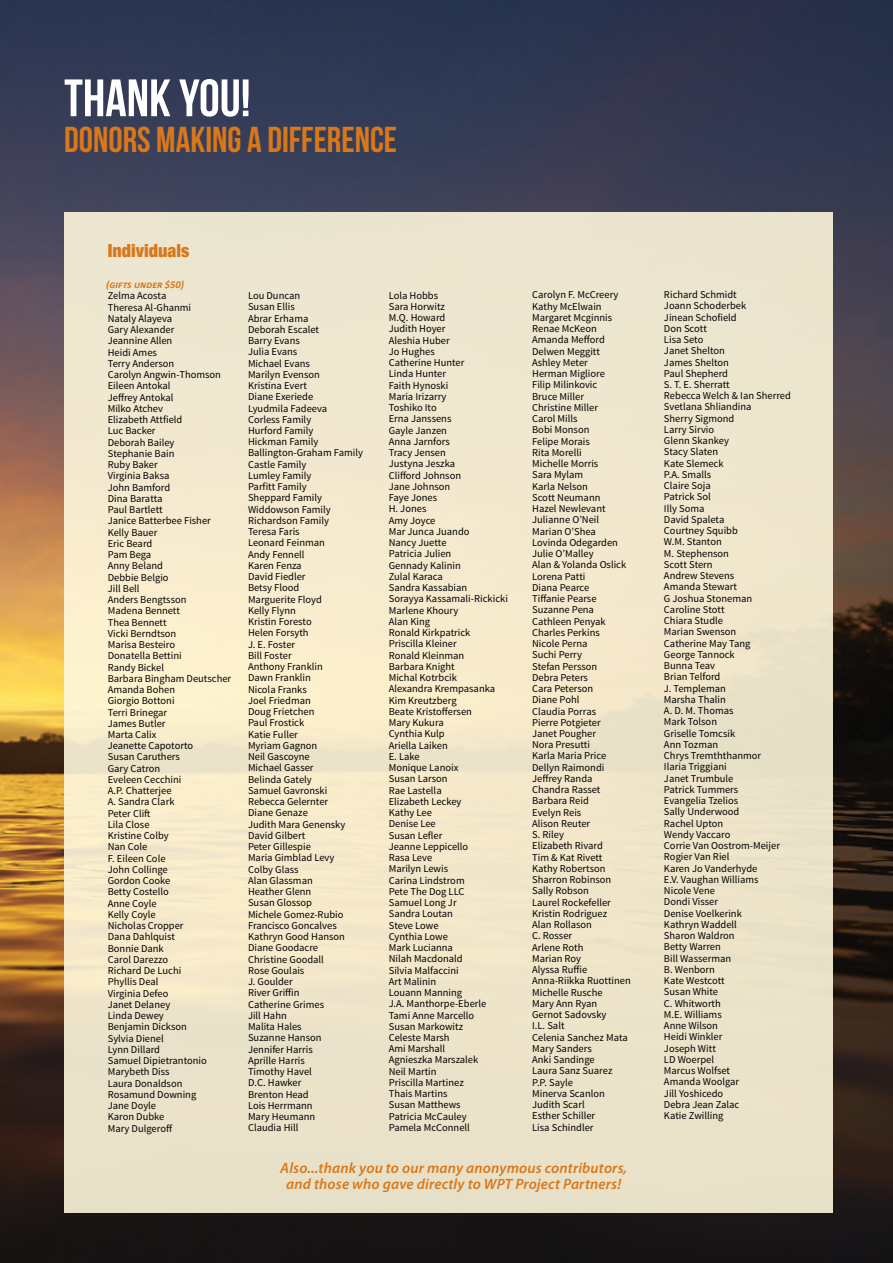
<style>
.page{position:relative;width:893px;height:1263px;background:#fff}
.page>*{position:absolute;margin:0;border:0;box-sizing:border-box;transform-origin:0 0}
.t1{font:700 52.5px "Bebas Neue";color:#fff}
.t2{font:700 36px "Bebas Neue";color:#d9781b}
.t3{font:900 condensed 18px "Helvetica Neue";color:#d9781b}
.t4{font:italic 600 15px/16.5px "Myriad Pro";letter-spacing:.01em;color:#d9781b;text-align:center}
.t5{font:10.5px/11.2px "Source Sans Pro";color:#000}
.t6{font:italic 700 10.5px "Calibri";color:#d9781b}
</style>
<div class="page">
<img style="left:0;top:0;width:893px;height:1263px">
<div style="left:64px;top:213px;width:769px;height:1000px;background:#efe6cb"></div>
<h1 class="t1" style="left:64px;top:69px;width:188px">THANK YOU!</h1>
<h2 class="t2" style="left:64px;top:120px;width:334px">DONORS MAKING A DIFFERENCE</h2>
<h3 class="t3" style="left:108px;top:236px;width:83px">Individuals</h3>
<p class="t6" style="left:106px;top:277px;width:79px">(gifts under $50)</p>
<p class="t5" style="left:108px;top:290px;width:125px">Zelma Acosta<br>Theresa Al-Ghanmi<br>Nataly Alayeva<br>Gary Alexander<br>Jeannine Allen<br>Heidi Ames<br>Terry Anderson<br>Carolyn Angwin-Thomson<br>Eileen Antokal<br>Jeffrey Antokal<br>Milko Atchev<br>Elizabeth Attfield<br>Luc Backer<br>Deborah Bailey<br>Stephanie Bain<br>Ruby Baker<br>Virginia Baksa<br>John Bamford<br>Dina Baratta<br>Paul Bartlett<br>Janice Batterbee Fisher<br>Kelly Bauer<br>Eric Beard<br>Pam Bega<br>Anny Beland<br>Debbie Belgio<br>Jill Bell<br>Anders Bengtsson<br>Madena Bennett<br>Thea Bennett<br>Vicki Berndtson<br>Marisa Besteiro<br>Donatella Bettini<br>Randy Bickel<br>Barbara Bingham Deutscher<br>Amanda Bohen<br>Giorgio Bottoni<br>Terri Brinegar<br>James Butler<br>Marta Calix<br>Jeanette Capotorto<br>Susan Caruthers<br>Gary Catron<br>Eveleen Cecchini<br>A.P. Chatterjee<br>A. Sandra Clark<br>Peter Clift<br>Lila Close<br>Kristine Colby<br>Nan Cole<br>F. Eileen Cole<br>John Collinge<br>Gordon Cooke<br>Betty Costello<br>Anne Coyle<br>Kelly Coyle<br>Nicholas Cropper<br>Dana Dahlquist<br>Bonnie Dank<br>Carol Darezzo<br>Richard De Luchi<br>Phyllis Deal<br>Virginia Defeo<br>Janet Delaney<br>Linda Dewey<br>Benjamin Dickson<br>Sylvia Dienel<br>Lynn Dillard<br>Samuel Dipietrantonio<br>Marybeth Diss<br>Laura Donaldson<br>Rosamund Downing<br>Jane Doyle<br>Karon Dubke<br>Mary Dulgeroff</p>
<p class="t5" style="left:248px;top:290px;width:116px">Lou Duncan<br>Susan Ellis<br>Abrar Erhama<br>Deborah Escalet<br>Barry Evans<br>Julia Evans<br>Michael Evans<br>Marilyn Evenson<br>Kristina Evert<br>Diane Exeriede<br>Lyudmila Fadeeva<br>Corless Family<br>Hurford Family<br>Hickman Family<br>Ballington-Graham Family<br>Castle Family<br>Lumley Family<br>Parfitt Family<br>Sheppard Family<br>Widdowson Family<br>Richardson Family<br>Teresa Faris<br>Leonard Feinman<br>Andy Fennell<br>Karen Fenza<br>David Fiedler<br>Betsy Flood<br>Marguerite Floyd<br>Kelly Flynn<br>Kristin Foresto<br>Helen Forsyth<br>J. E. Foster<br>Bill Foster<br>Anthony Franklin<br>Dawn Franklin<br>Nicola Franks<br>Joel Friedman<br>Doug Frietchen<br>Paul Frostick<br>Katie Fuller<br>Myriam Gagnon<br>Neil Gascoyne<br>Michael Gasser<br>Belinda Gately<br>Samuel Gavronski<br>Rebecca Gelernter<br>Diane Genaze<br>Judith Mara Genensky<br>David Gilbert<br>Peter Gillespie<br>Maria Gimblad Levy<br>Colby Glass<br>Alan Glassman<br>Heather Glenn<br>Susan Glossop<br>Michele Gomez-Rubio<br>Francisco Goncalves<br>Kathryn Good Hanson<br>Diane Goodacre<br>Christine Goodall<br>Rose Goulais<br>J. Goulder<br>River Griffin<br>Catherine Grimes<br>Jill Hahn<br>Malita Hales<br>Suzanne Hanson<br>Jennifer Harris<br>Aprille Harris<br>Timothy Havel<br>D.C. Hawker<br>Brenton Head<br>Lois Herrmann<br>Mary Heumann<br>Claudia Hill</p>
<p class="t5" style="left:389px;top:290px;width:121px">Lola Hobbs<br>Sara Horwitz<br>M.Q. Howard<br>Judith Hoyer<br>Aleshia Huber<br>Jo Hughes<br>Catherine Hunter<br>Linda Hunter<br>Faith Hynoski<br>Maria Irizarry<br>Toshiko Ito<br>Erna Janssens<br>Gayle Janzen<br>Anna Jarnfors<br>Tracy Jensen<br>Justyna Jeszka<br>Clifford Johnson<br>Jane Johnson<br>Faye Jones<br>H. Jones<br>Amy Joyce<br>Mar Junca Juando<br>Nancy Juette<br>Patricia Julien<br>Gennady Kalinin<br>Zulal Karaca<br>Sandra Kassabian<br>Sorayya Kassamali-Rickicki<br>Marlene Khoury<br>Alan King<br>Ronald Kirkpatrick<br>Priscilla Kleiner<br>Ronald Kleinman<br>Barbara Knight<br>Michal Kotrbcik<br>Alexandra Krempasanka<br>Kim Kreutzberg<br>Beate Kristoffersen<br>Mary Kukura<br>Cynthia Kulp<br>Ariella Laiken<br>E. Lake<br>Monique Lanoix<br>Susan Larson<br>Rae Lastella<br>Elizabeth Leckey<br>Kathy Lee<br>Denise Lee<br>Susan Lefler<br>Jeanne Leppicello<br>Rasa Leve<br>Marilyn Lewis<br>Carina Lindstrom<br>Pete The Dog LLC<br>Samuel Long Jr<br>Sandra Loutan<br>Steve Lowe<br>Cynthia Lowe<br>Mark Lucianna<br>Nilah Macdonald<br>Silvia Malfaccini<br>Art Malinin<br>Louann Manning<br>J.A. Manthorpe-Eberle<br>Tami Anne Marcello<br>Susan Markowitz<br>Celeste Marsh<br>Ami Marshall<br>Agnieszka Marszalek<br>Neil Martin<br>Priscilla Martinez<br>Thais Martins<br>Susan Matthews<br>Patricia McCauley<br>Pamela McConnell</p>
<p class="t5" style="left:532px;top:289px;width:100px">Carolyn F. McCreery<br>Kathy McElwain<br>Margaret Mcginnis<br>Renae McKeon<br>Amanda Mefford<br>Delwen Meggitt<br>Ashley Meter<br>Herman Migliore<br>Filip Milinkovic<br>Bruce Miller<br>Christine Miller<br>Carol Mills<br>Bobi Monson<br>Felipe Morais<br>Rita Morelli<br>Michelle Morris<br>Sara Mylam<br>Karla Nelson<br>Scott Neumann<br>Hazel Newlevant<br>Julianne O’Neil<br>Marian O’Shea<br>Lovinda Odegarden<br>Julie O’Malley<br>Alan &amp; Yolanda Oslick<br>Lorena Patti<br>Diana Pearce<br>Tiffanie Pearse<br>Suzanne Pena<br>Cathleen Penyak<br>Charles Perkins<br>Nicole Perna<br>Suchi Perry<br>Stefan Persson<br>Debra Peters<br>Cara Peterson<br>Diane Pohl<br>Claudia Porras<br>Pierre Potgieter<br>Janet Pougher<br>Nora Presutti<br>Karla Maria Price<br>Dellyn Raimondi<br>Jeffrey Randa<br>Chandra Rasset<br>Barbara Reid<br>Evelyn Reis<br>Alison Reuter<br>S. Riley<br>Elizabeth Rivard<br>Tim &amp; Kat Rivett<br>Kathy Robertson<br>Sharron Robinson<br>Sally Robson<br>Laurel Rockefeller<br>Kristin Rodriguez<br>Alan Rollason<br>C. Rosser<br>Arlene Roth<br>Marian Roy<br>Alyssa Ruffie<br>Anna-Riikka Ruottinen<br>Michelle Rusche<br>Mary Ann Ryan<br>Gernot Sadovsky<br>I.L. Salt<br>Celenia Sanchez Mata<br>Mary Sanders<br>Anki Sandinge<br>Laura Sanz Suarez<br>P.P. Sayle<br>Minerva Scanlon<br>Judith Scarl<br>Esther Schiller<br>Lisa Schindler</p>
<p class="t5" style="left:664px;top:289px;width:129px">Richard Schmidt<br>Joann Schoderbek<br>Jinean Schofield<br>Don Scott<br>Lisa Seto<br>Janet Shelton<br>James Shelton<br>Paul Shepherd<br>S. T. E. Sherratt<br>Rebecca Welch &amp; Ian Sherred<br>Svetlana Shliandina<br>Sherry Sigmond<br>Larry Sirvio<br>Glenn Skankey<br>Stacy Slaten<br>Kate Slemeck<br>P.A. Smalls<br>Claire Soja<br>Patrick Sol<br>Illy Soma<br>David Spaleta<br>Courtney Squibb<br>W.M. Stanton<br>M. Stephenson<br>Scott Stern<br>Andrew Stevens<br>Amanda Stewart<br>G Joshua Stoneman<br>Caroline Stott<br>Chiara Studle<br>Marian Swenson<br>Catherine May Tang<br>George Tannock<br>Bunna Teav<br>Brian Telford<br>J. Templeman<br>Marsha Thalin<br>A. D. M. Thomas<br>Mark Tolson<br>Griselle Tomcsik<br>Ann Tozman<br>Chrys Tremththanmor<br>Ilaria Triggiani<br>Janet Trumbule<br>Patrick Tummers<br>Evangelia Tzelios<br>Sally Underwood<br>Rachel Upton<br>Wendy Vaccaro<br>Corrie Van Oostrom-Meijer<br>Rogier Van Riel<br>Karen Jo Vanderhyde<br>E.V. Vaughan Williams<br>Nicole Vene<br>Dondi Visser<br>Denise Voelkerink<br>Kathryn Waddell<br>Sharon Waldron<br>Betty Warren<br>Bill Wasserman<br>B. Wenborn<br>Kate Westcott<br>Susan White<br>C. Whitworth<br>M.E. Williams<br>Anne Wilson<br>Heidi Winkler<br>Joseph Witt<br>LD Woerpel<br>Marcus Wolfset<br>Amanda Woolgar<br>Jill Yoshicedo<br>Debra Jean Zalac<br>Katie Zwilling</p>
<h3 class="t4" style="left:280px;top:1159px;width:348px">Also...thank you to our many anonymous contributors, and those who gave directly to WPT Project Partners!</h3>
</div>
